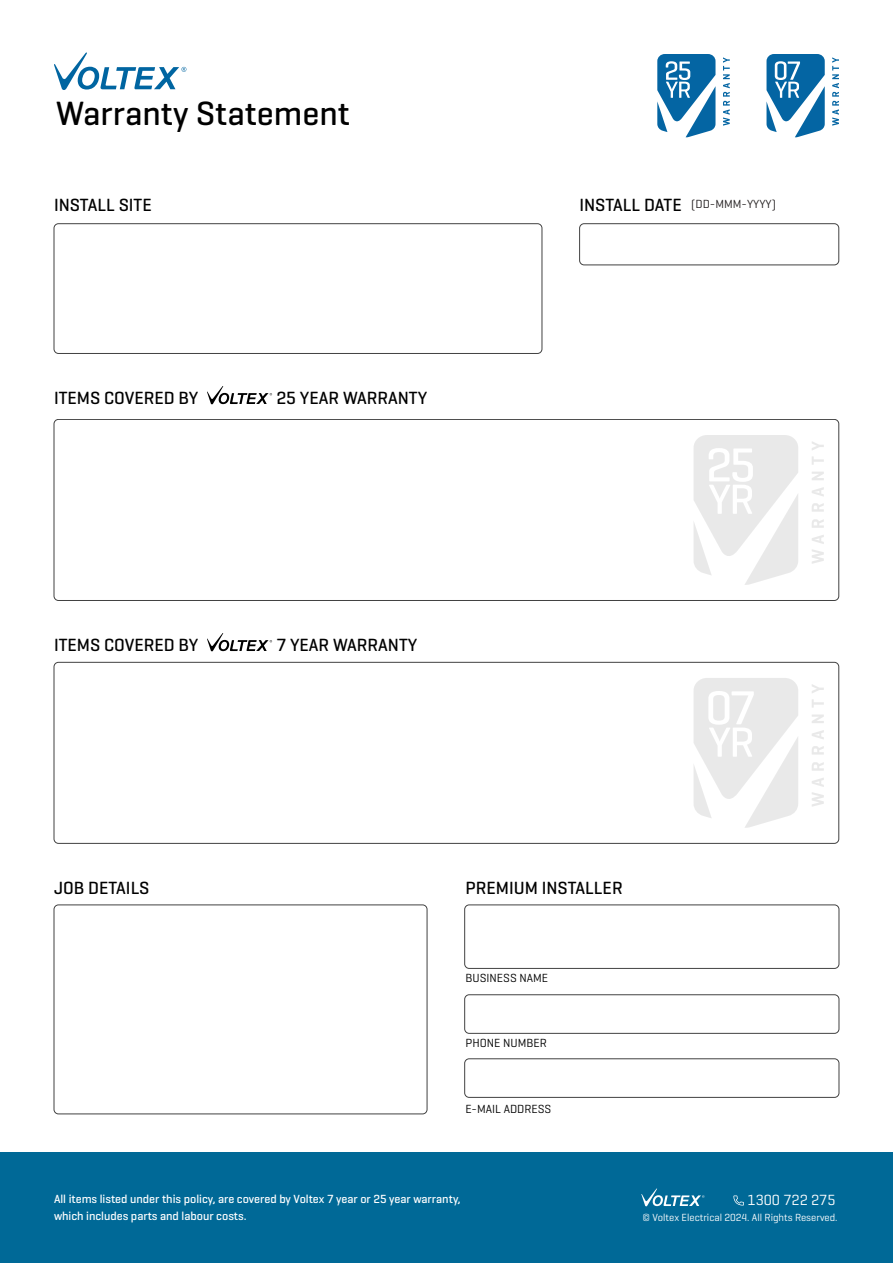
<style>
.page{position:relative;width:893px;height:1263px;background:#fff}
.page>*{position:absolute;margin:0;border:0;box-sizing:border-box;transform-origin:0 0}
.t1{font:500 34.35px "Geogrotesque";color:#000}
.t2{font:500 18px "Geogrotesque";color:#000}
.t3{font:15px "Geogrotesque";color:#fff}
.t4{font:500 12px/16.5px "Geogrotesque";color:#fff}
.t5{font:12px "Geogrotesque";color:#000}
.t6{font:12px "Geogrotesque";color:#221e1f}
.t7{font:10.5px "Geogrotesque";color:#fff}
</style>
<div class="page">
<svg style="left:657px;top:54px;width:58px;height:83px"></svg>
<svg style="left:723px;top:57px;width:7px;height:69px"></svg>
<svg style="left:766px;top:54px;width:59px;height:83px"></svg>
<svg style="left:832px;top:57px;width:7px;height:69px"></svg>
<svg style="left:54px;top:53px;width:132px;height:37px"></svg>
<div style="left:54px;top:223px;width:488px;height:131px;border:1px solid #000;border-radius:4px"></div>
<div style="left:54px;top:419px;width:785px;height:182px;border:1px solid #000;border-radius:4px"></div>
<div style="left:54px;top:662px;width:785px;height:181px;border:1px solid #000;border-radius:4px"></div>
<div style="left:54px;top:905px;width:373px;height:209px;border:1px solid #000;border-radius:4px"></div>
<div style="left:579px;top:223px;width:260px;height:42px;border:1px solid #000;border-radius:4px"></div>
<svg style="left:207px;top:386px;width:65px;height:18px"></svg>
<svg style="left:207px;top:633px;width:65px;height:18px"></svg>
<svg style="left:694px;top:435px;width:104px;height:150px"></svg>
<svg style="left:812px;top:535px;width:12px;height:29px"></svg>
<svg style="left:812px;top:519px;width:12px;height:9px"></svg>
<svg style="left:812px;top:503px;width:12px;height:9px"></svg>
<svg style="left:812px;top:487px;width:12px;height:9px"></svg>
<svg style="left:812px;top:472px;width:12px;height:8px"></svg>
<svg style="left:812px;top:441px;width:12px;height:24px"></svg>
<svg style="left:694px;top:678px;width:104px;height:150px"></svg>
<svg style="left:812px;top:778px;width:12px;height:29px"></svg>
<svg style="left:812px;top:762px;width:12px;height:9px"></svg>
<svg style="left:812px;top:746px;width:12px;height:8px"></svg>
<svg style="left:812px;top:730px;width:12px;height:9px"></svg>
<svg style="left:812px;top:714px;width:12px;height:9px"></svg>
<svg style="left:812px;top:699px;width:12px;height:9px"></svg>
<svg style="left:812px;top:684px;width:12px;height:9px"></svg>
<div style="left:464px;top:905px;width:375px;height:63px;border:1px solid #000;border-radius:4px"></div>
<div style="left:464px;top:994px;width:375px;height:39px;border:1px solid #000;border-radius:4px"></div>
<div style="left:464px;top:1058px;width:375px;height:39px;border:1px solid #000;border-radius:4px"></div>
<div style="left:0;top:1152px;width:893px;height:111px;background:#006997"></div>
<svg style="left:641px;top:1188px;width:64px;height:19px"></svg>
<svg style="left:733px;top:1195px;width:11px;height:10px"></svg>
<h1 class="t1" style="left:56px;top:92px;width:295px">Warranty Statement</h1>
<p class="t2" style="left:54px;top:194px;width:99px">INSTALL SITE</p>
<p class="t2" style="left:579px;top:194px;width:104px">INSTALL DATE</p>
<p class="t6" style="left:691px;top:198px;width:86px">(DD-MMM-YYYY)</p>
<p class="t2" style="left:54px;top:387px;width:146px">ITEMS COVERED BY</p>
<p class="t2" style="left:276px;top:387px;width:152px">25 YEAR WARRANTY</p>
<p class="t2" style="left:54px;top:634px;width:146px">ITEMS COVERED BY</p>
<p class="t2" style="left:276px;top:634px;width:142px">7 YEAR WARRANTY</p>
<p class="t2" style="left:54px;top:877px;width:97px">JOB DETAILS</p>
<p class="t2" style="left:466px;top:877px;width:159px">PREMIUM INSTALLER</p>
<p class="t5" style="left:466px;top:971px;width:84px">BUSINESS NAME</p>
<p class="t5" style="left:466px;top:1037px;width:83px">PHONE NUMBER</p>
<p class="t5" style="left:466px;top:1103px;width:87px">E-MAIL ADDRESS</p>
<p class="t4" style="left:54px;top:1190px;width:408px">All items listed under this policy, are covered by Voltex 7 year or 25 year warranty, which includes parts and labour costs.</p>
<p class="t3" style="left:747px;top:1192px;width:90px">1300 722 275</p>
<p class="t7" style="left:643px;top:1212px;width:196px">© Voltex Electrical 2024. All Rights Reserved.</p>
</div>
